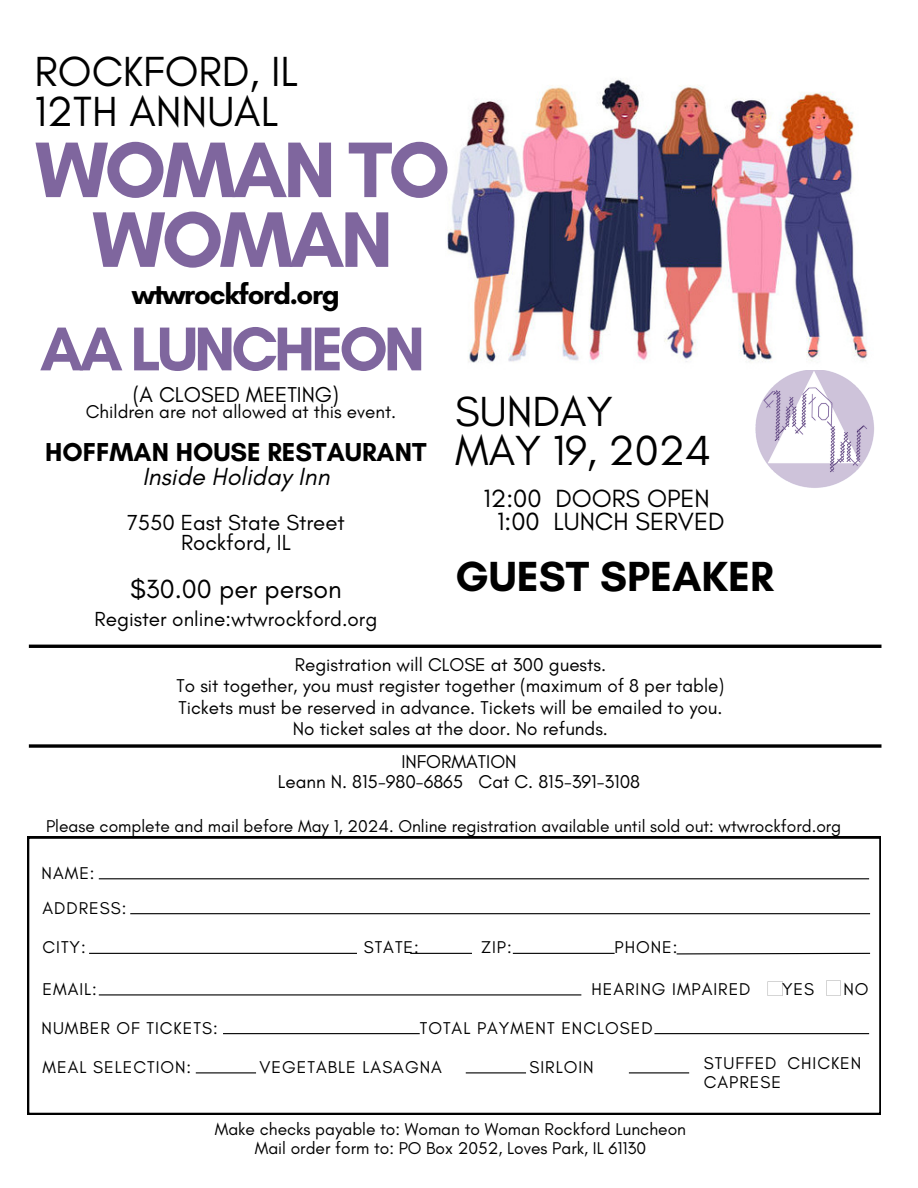
<style>
.page{position:relative;width:918px;height:1188px;background:#fff}
.page>*{position:absolute;margin:0;border:0;box-sizing:border-box;transform-origin:0 0}
.t1{font:700 80.25px/69.8px "Glacial Indifference";letter-spacing:-.045em;color:#7f669e;text-align:center}
.t2{font:700 63px "Glacial Indifference";letter-spacing:-.065em;color:#7f669e}
.t3{font:42.9px/39.3px "Glacial Indifference";color:#000}
.t4{font:700 42.9px "Glacial Indifference";color:#000}
.t5{font:700 29.25px "Glacial Indifference";letter-spacing:-.045em;color:#000}
.t6{font:26.7px "Glacial Indifference";color:#000}
.t7{font:700 26.4px "Glacial Indifference";color:#000}
.t8{font:25.35px "Glacial Indifference";color:#000}
.t9{font:italic 25.2px "Glacial Indifference";color:#000}
.t10{font:22.2px "Glacial Indifference";color:#000}
.t11{font:21.9px "Glacial Indifference";color:#000}
.t12{font:20.7px "Glacial Indifference";color:#000}
.t13{font:18.9px "Glacial Indifference";color:#000}
.t14{font:17.4px "Glacial Indifference";color:#000}
.t15{font:17.4px/19.2px "Glacial Indifference";letter-spacing:.055em;color:#000}
</style>
<div class="page">
<svg style="left:27px;top:837px;width:854px;height:277px"></svg>
<img style="left:447px;top:79px;width:421px;height:284px">
<hr style="left:29px;top:645px;width:852px;height:3px;background:#000">
<svg style="left:29px;top:744px;width:852px;height:4px;background:#272727"></svg>
<img style="left:755px;top:370px;width:119px;height:118px">
<p class="t3" style="left:35px;top:52px;width:265px">ROCKFORD, IL<br>12TH ANNUAL</p>
<p class="t1" style="left:35px;top:134px;width:417px">WOMAN TO<br>WOMAN</p>
<p class="t5" style="left:132px;top:276px;width:209px">wtwrockford.org</p>
<h3 class="t2" style="left:40px;top:311px;width:387px">AA LUNCHEON</h3>
<p class="t11" style="left:133px;top:381px;width:208px">(A CLOSED MEETING)</p>
<p class="t13" style="left:86px;top:400px;width:312px">Children are not allowed at this event.</p>
<p class="t7" style="left:45px;top:436px;width:383px">HOFFMAN HOUSE RESTAURANT</p>
<p class="t9" style="left:142px;top:461px;width:189px">Inside Holiday Inn</p>
<p class="t10" style="left:127px;top:509px;width:219px">7550 East State Street</p>
<p class="t10" style="left:181px;top:529px;width:111px">Rockford, IL</p>
<p class="t6" style="left:130px;top:572px;width:213px">$30.00 per person</p>
<p class="t12" style="left:95px;top:606px;width:284px">Register online:wtwrockford.org</p>
<p class="t13" style="left:295px;top:653px;width:313px">Registration will CLOSE at 300 guests.</p>
<p class="t13" style="left:177px;top:674px;width:549px">To sit together, you must register together (maximum of 8 per table)</p>
<p class="t13" style="left:178px;top:696px;width:545px">Tickets must be reserved in advance. Tickets will be emailed to you.</p>
<p class="t13" style="left:293px;top:717px;width:317px">No ticket sales at the door. No refunds.</p>
<p class="t13" style="left:401px;top:750px;width:117px">INFORMATION</p>
<p class="t13" style="left:278px;top:770px;width:364px">Leann N. 815-980-6865 Cat C. 815-391-3108</p>
<p class="t14" style="left:46px;top:816px;width:797px">Please complete and mail before May 1, 2024. Online registration available until sold out: wtwrockford.org</p>
<h4 class="t3" style="left:455px;top:391px;width:258px">SUNDAY<br>MAY 19, 2024</h4>
<p class="t8" style="left:484px;top:483px;width:228px">12:00 DOORS OPEN</p>
<p class="t8" style="left:497px;top:506px;width:229px">1:00 LUNCH SERVED</p>
<p class="t4" style="left:455px;top:550px;width:320px">GUEST SPEAKER</p>
<p class="t14" style="left:42px;top:862px;width:54px">NAME:</p>
<h4 class="t15" style="left:43px;top:898px;width:85px">ADDRESS:</h4>
<h1 class="t14" style="left:43px;top:937px;width:45px">CITY:</h1>
<h5 class="t14" style="left:364px;top:937px;width:57px">STATE:</h5>
<h2 class="t14" style="left:481px;top:937px;width:32px">ZIP:</h2>
<p class="t14" style="left:615px;top:937px;width:64px">PHONE:</p>
<p class="t14" style="left:43px;top:979px;width:56px">EMAIL:</p>
<p class="t15" style="left:591px;top:979px;width:161px">HEARING IMPAIRED</p>
<p class="t14" style="left:782px;top:979px;width:34px">YES</p>
<p class="t14" style="left:843px;top:979px;width:27px">NO</p>
<p class="t15" style="left:42px;top:1018px;width:178px">NUMBER OF TICKETS:</p>
<p class="t15" style="left:420px;top:1018px;width:234px">TOTAL PAYMENT ENCLOSED</p>
<p class="t15" style="left:43px;top:1057px;width:150px">MEAL SELECTION:</p>
<p class="t15" style="left:260px;top:1057px;width:184px">VEGETABLE LASAGNA</p>
<p class="t15" style="left:530px;top:1057px;width:66px">SIRLOIN</p>
<p class="t15" style="left:704px;top:1053px;width:159px">STUFFED CHICKEN<br>CAPRESE</p>
<p class="t14" style="left:215px;top:1118px;width:473px">Make checks payable to: Woman to Woman Rockford Luncheon</p>
<p class="t14" style="left:255px;top:1137px;width:393px">Mail order form to: PO Box 2052, Loves Park, IL 61130</p>
</div>
